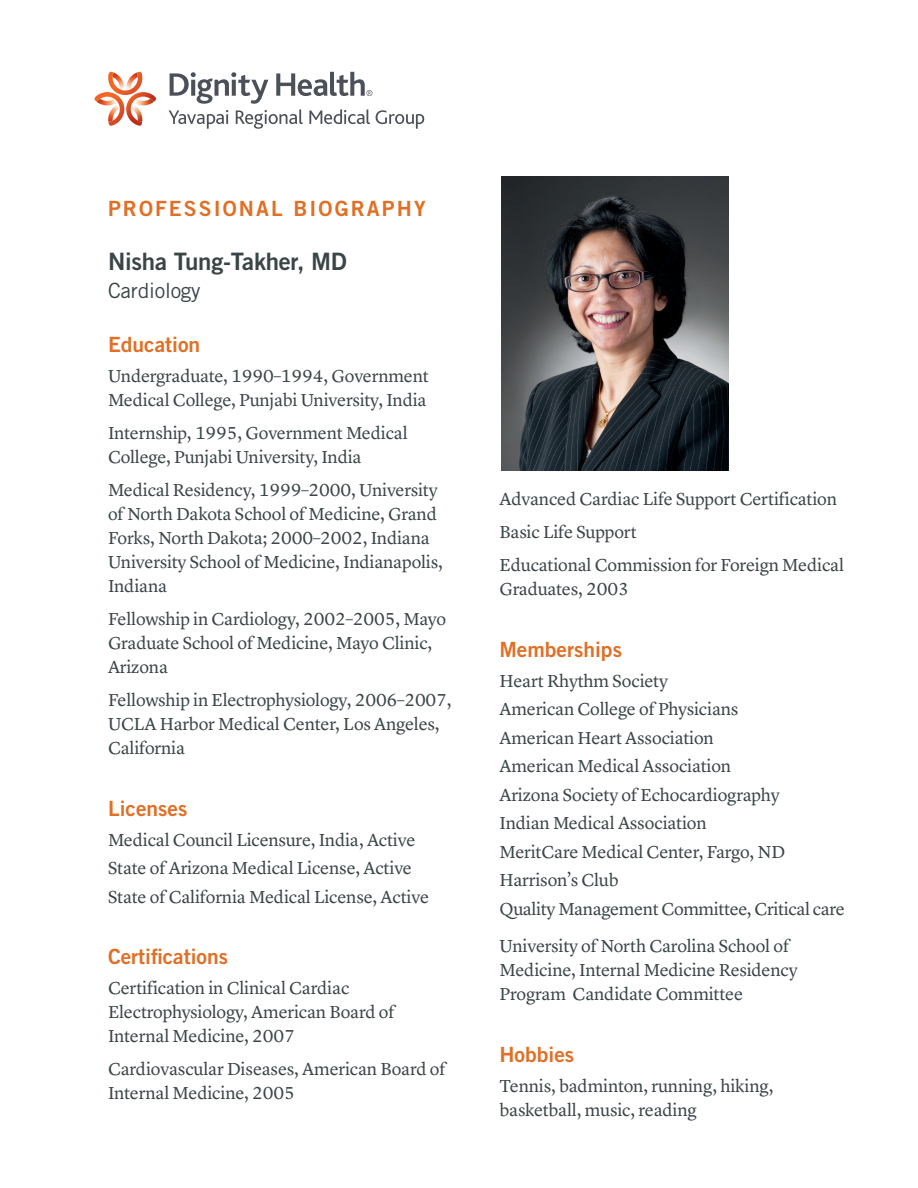
<style>
.page{position:relative;width:918px;height:1188px;background:#fff}
.page>*{position:absolute;margin:0;border:0;box-sizing:border-box;transform-origin:0 0}
.t1{font:24px "Trade Gothic LT Std Bd 2";letter-spacing:-.01em;color:#3b4547}
.t2{font:21px "Trade Gothic LT Std Bd 2";color:#e16f25}
.t3{font:21px "Trade Gothic LT Std Bd 2";letter-spacing:.1em;color:#e16f25}
.t4{font:21px "Trade Gothic LT Std";letter-spacing:-.01em;color:#3b4547}
.t5{font:18px/24px "Lyon Text";letter-spacing:-.01em;color:#3b4547}
</style>
<div class="page">
<svg style="left:94px;top:72px;width:62px;height:54px"></svg>
<img style="left:133px;top:102px;width:21px;height:3px">
<img style="left:133px;top:99px;width:21px;height:3px">
<svg style="left:169px;top:72px;width:255px;height:57px"></svg>
<img style="left:501px;top:176px;width:228px;height:295px">
<p class="t3" style="left:108px;top:195px;width:319px">PROFESSIONAL BIOGRAPHY</p>
<h1 class="t1" style="left:108px;top:246px;width:240px">Nisha Tung-Takher, MD</h1>
<p class="t4" style="left:108px;top:278px;width:94px">Cardiology</p>
<p class="t2" style="left:108px;top:332px;width:94px">Education</p>
<p class="t5" style="left:108px;top:363px;width:322px">Undergraduate, 1990–1994, Government<br>Medical College, Punjabi University, India</p>
<p class="t5" style="left:108px;top:420px;width:301px">Internship, 1995, Government Medical<br>College, Punjabi University, India</p>
<p class="t5" style="left:108px;top:477px;width:337px">Medical Residency, 1999–2000, University of North Dakota School of Medicine, Grand Forks, North Dakota; 2000–2002, Indiana University School of Medicine, Indianapolis, Indiana</p>
<p class="t5" style="left:108px;top:606px;width:340px">Fellowship in Cardiology, 2002–2005, Mayo<br>Graduate School of Medicine, Mayo Clinic,<br>Arizona</p>
<p class="t5" style="left:108px;top:687px;width:345px">Fellowship in Electrophysiology, 2006–2007,<br>UCLA Harbor Medical Center, Los Angeles,<br>California</p>
<p class="t2" style="left:108px;top:795px;width:81px">Licenses</p>
<p class="t5" style="left:108px;top:824px;width:323px;line-height:28.5px">Medical Council Licensure, India, Active<br>State of Arizona Medical License, Active<br>State of California Medical License, Active</p>
<p class="t2" style="left:108px;top:944px;width:122px">Certifications</p>
<p class="t5" style="left:108px;top:975px;width:288px">Certification in Clinical Cardiac<br>Electrophysiology, American Board of<br>Internal Medicine, 2007</p>
<p class="t5" style="left:108px;top:1056px;width:339px">Cardiovascular Diseases, American Board of<br>Internal Medicine, 2005</p>
<p class="t5" style="left:500px;top:481px;width:346px;line-height:33px">Advanced Cardiac Life Support Certification<br>Basic Life Support<br>Educational Commission for Foreign Medical</p>
<p class="t5" style="left:500px;top:576px;width:131px">Graduates, 2003</p>
<p class="t2" style="left:500px;top:636px;width:124px">Memberships</p>
<p class="t5" style="left:500px;top:665px;width:347px;line-height:28.5px">Heart Rhythm Society<br>American College of Physicians<br>American Heart Association<br>American Medical Association<br>Arizona Society of Echocardiography<br>Indian Medical Association<br>MeritCare Medical Center, Fargo, ND<br>Harrison’s Club<br>Quality Management Committee, Critical care</p>
<p class="t5" style="left:500px;top:933px;width:300px">University of North Carolina School of<br>Medicine, Internal Medicine Residency<br>Program Candidate Committee</p>
<p class="t2" style="left:500px;top:1041px;width:76px">Hobbies</p>
<p class="t5" style="left:500px;top:1072px;width:276px">Tennis, badminton, running, hiking, basketball, music, reading</p>
</div>
